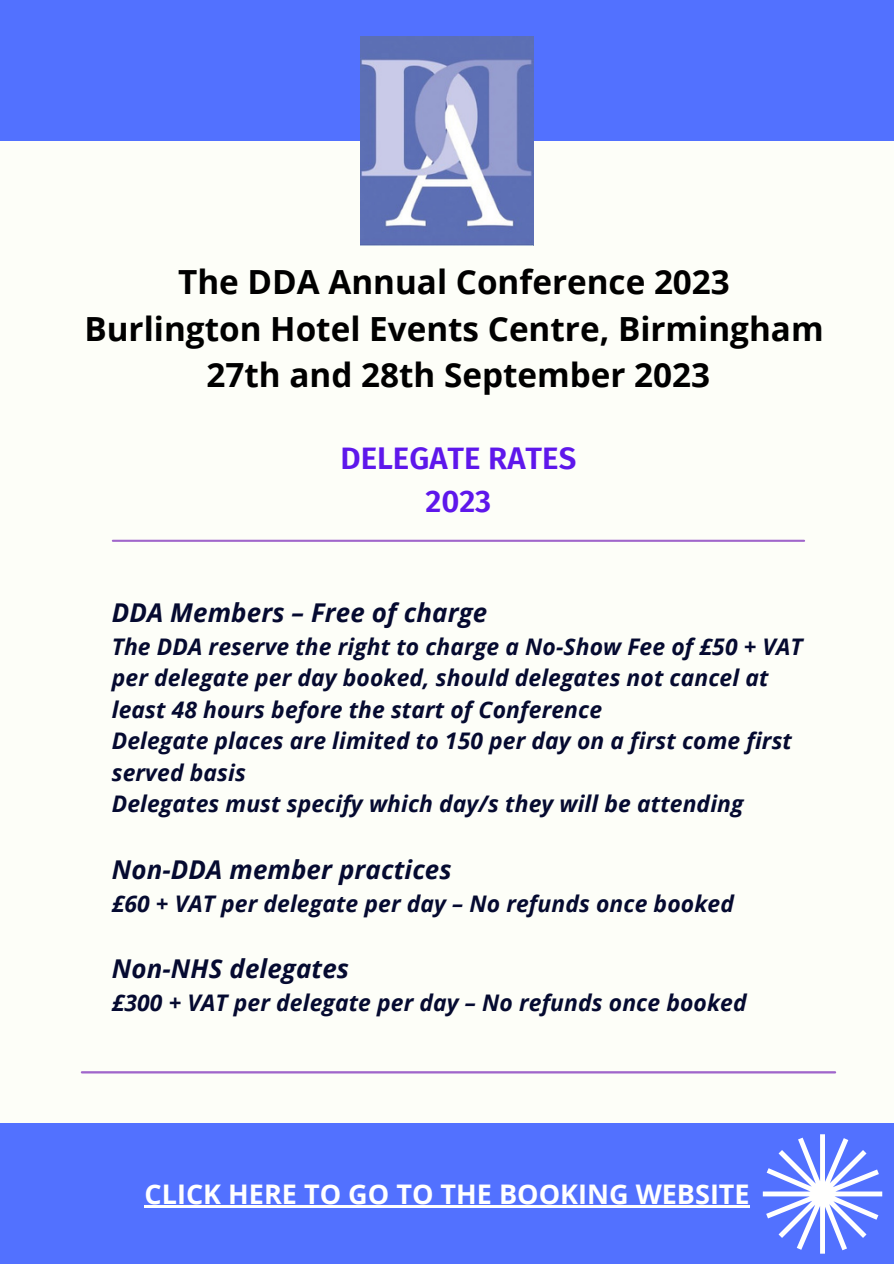
<style>
.page{position:relative;width:894px;height:1264px;background:#fff}
.page>*{position:absolute;margin:0;border:0;box-sizing:border-box;transform-origin:0 0}
.t1{font:700 33.3px/46.2px "Open Sans";color:#000;text-align:center}
.t2{font:600 31.05px/43.5px "Fira Sans";color:#5e17eb;text-align:center}
.t3{font:700 27px "Open Sans";color:#fff}
.t4{font:italic 700 25.8px "Open Sans";letter-spacing:.005em;color:#050a30}
.t5{font:italic 700 22.8px/31.5px "Open Sans";letter-spacing:.005em;color:#050a30}
</style>
<div class="page">
<div style="left:0;top:0;width:893px;height:1263px;background:#fdfef8"></div>
<hr style="left:82px;top:1071px;width:752px;height:2px;background:#a066cb">
<hr style="left:113px;top:539px;width:690px;height:3px;background:#a066cb">
<div style="left:0;top:1123px;width:892px;height:140px;background:#5271ff"></div>
<hr style="left:145px;top:1205px;width:604px;height:2px;background:#fff">
<svg style="left:762px;top:1134px;width:120px;height:119px"></svg>
<div style="left:0;top:0;width:892px;height:141px;background:#5271ff"></div>
<img style="left:360px;top:36px;width:174px;height:210px">
<h1 class="t1" style="left:84px;top:258px;width:740px">The DDA Annual Conference 2023<br>Burlington Hotel Events Centre, Birmingham<br>27th and 28th September 2023</h1>
<h2 class="t2" style="left:340px;top:436px;width:237px">DELEGATE RATES<br>2023</h2>
<p class="t4" style="left:112px;top:594px;width:377px">DDA Members – Free of charge</p>
<p class="t5" style="left:112px;top:630px;width:692px">The DDA reserve the right to charge a No-Show Fee of £50 + VAT per delegate per day booked, should delegates not cancel at least 48 hours before the start of Conference<br>Delegate places are limited to 150 per day on a first come first served basis<br>Delegates must specify which day/s they will be attending</p>
<p class="t4" style="left:112px;top:851px;width:341px">Non-DDA member practices</p>
<p class="t5" style="left:112px;top:886px;width:623px">£60 + VAT per delegate per day – No refunds once booked</p>
<p class="t4" style="left:112px;top:950px;width:239px">Non-NHS delegates</p>
<p class="t5" style="left:112px;top:986px;width:636px">£300 + VAT per delegate per day – No refunds once booked</p>
<p class="t3" style="left:145px;top:1174px;width:606px">CLICK HERE TO GO TO THE BOOKING WEBSITE</p>
</div>
